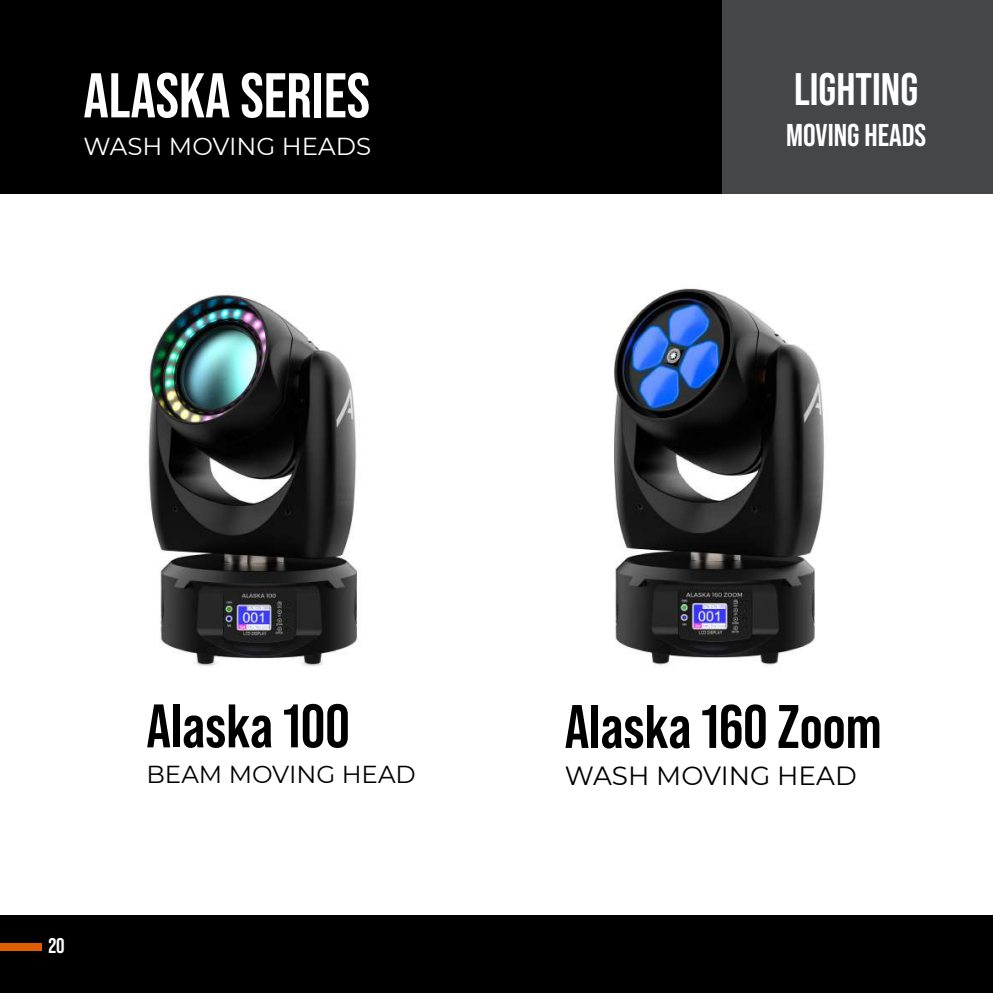
<style>
.page{position:relative;width:993px;height:993px;background:#fff}
.page>*{position:absolute;margin:0;border:0;box-sizing:border-box;transform-origin:0 0}
.t1{font:700 63px "Bebas Neue Pro";color:#fff}
.t2{font:700 61.25px "Bebas Neue Pro";color:#000001}
.t3{font:700 45.5px "Bebas Neue Pro";color:#fff}
.t4{font:700 31.5px "Bebas Neue Pro";color:#fff}
.t5{font:26.25px "Montserrat";color:#000001}
.t6{font:24.5px "Montserrat";color:#fff}
.t7{font:24.5px "Montserrat";color:#000001}
.t8{font:700 21.18px "Bebas Neue Pro";color:#fff}
</style>
<div class="page">
<div style="left:0;top:915px;width:991px;height:77px;background:#000001"></div>
<div style="left:0;top:0;width:992px;height:193px;background:#000001"></div>
<div style="left:722px;top:0;width:270px;height:194px;background:#454648"></div>
<img style="left:145px;top:294px;width:214px;height:373px">
<img style="left:614px;top:288px;width:210px;height:378px">
<hr style="left:991px;top:915px;width:1px;height:77px;background:#000001">
<div style="left:0;top:942px;width:41px;height:8px;background:#e05e00"></div>
<p class="t1" style="left:83px;top:59px;width:288px">ALASKA SERIES</p>
<p class="t6" style="left:83px;top:131px;width:289px">WASH MOVING HEADS</p>
<p class="t3" style="left:794px;top:63px;width:125px">LIGHTING</p>
<p class="t4" style="left:785px;top:117px;width:142px">MOVING HEADS</p>
<p class="t8" style="left:48px;top:933px;width:18px">20</p>
<p class="t2" style="left:146px;top:690px;width:205px">Alaska 100</p>
<p class="t2" style="left:564px;top:691px;width:318px">Alaska 160 Zoom</p>
<p class="t7" style="left:146px;top:759px;width:271px">BEAM MOVING HEAD</p>
<p class="t5" style="left:564px;top:759px;width:293px">WASH MOVING HEAD</p>
</div>
